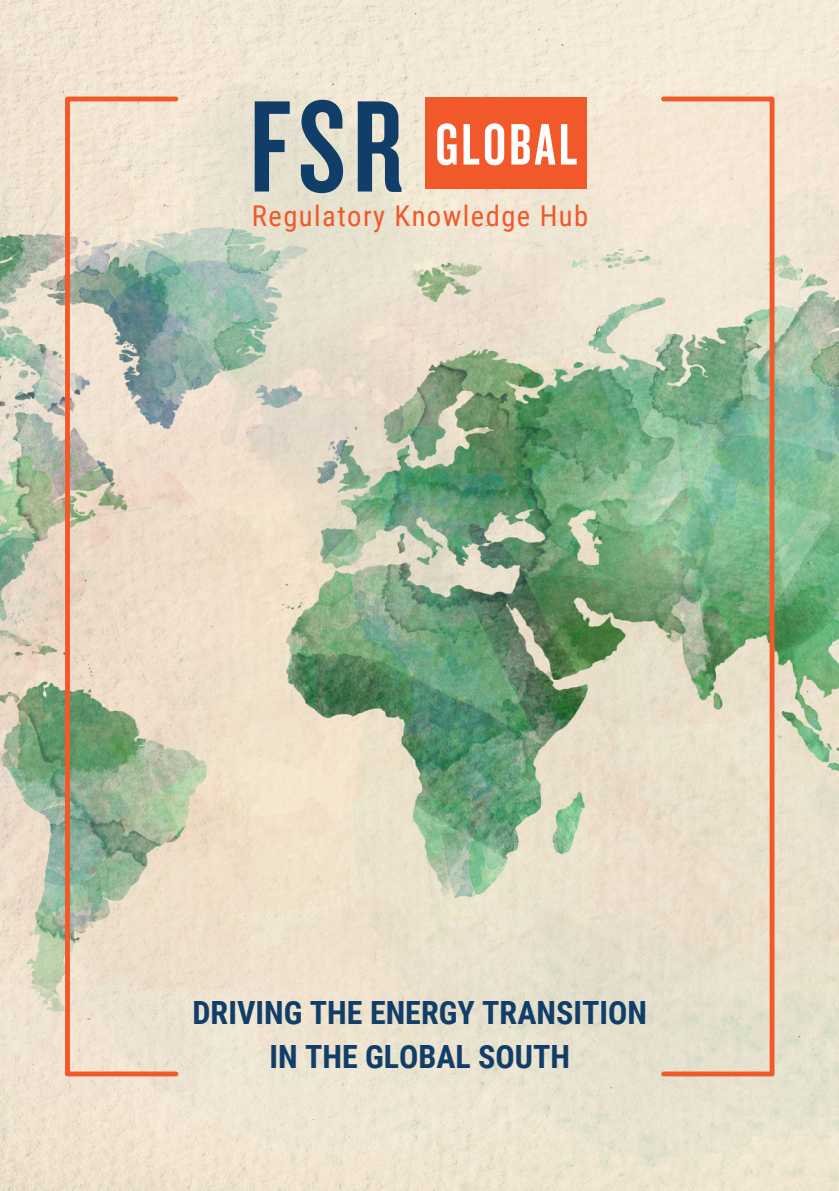
<style>
.page{position:relative;width:839px;height:1191px;background:#fff}
.page>*{position:absolute;margin:0;border:0;box-sizing:border-box;transform-origin:0 0}
.t1{font:135.4px "Knockout 48";color:#103e69}
.t2{font:60.8px "Knockout 48";letter-spacing:.05em;color:#fff}
.t3{font:700 32px/43.6px "Roboto Condensed";color:#103e69;text-align:center}
.t4{font:28.6px "Roboto Condensed";letter-spacing:.05em;color:#f1592a}
</style>
<div class="page">
<img style="left:0;top:0;width:838px;height:1191px">
<svg style="left:65px;top:97px;width:113px;height:979px;background:#cfc7b2"></svg>
<svg style="left:661px;top:97px;width:113px;height:979px;background:#c9ccb1"></svg>
<div style="left:425px;top:97px;width:162px;height:92px;background:#f1592a"></div>
<p class="t1" style="left:250px;top:62px;width:155px">FSR</p>
<h2 class="t2" style="left:435px;top:106px;width:143px">GLOBAL</h2>
<p class="t4" style="left:252px;top:200px;width:338px">Regulatory Knowledge Hub</p>
<h1 class="t3" style="left:192px;top:991px;width:456px">DRIVING THE ENERGY TRANSITION<br>IN THE GLOBAL SOUTH</h1>
</div>
